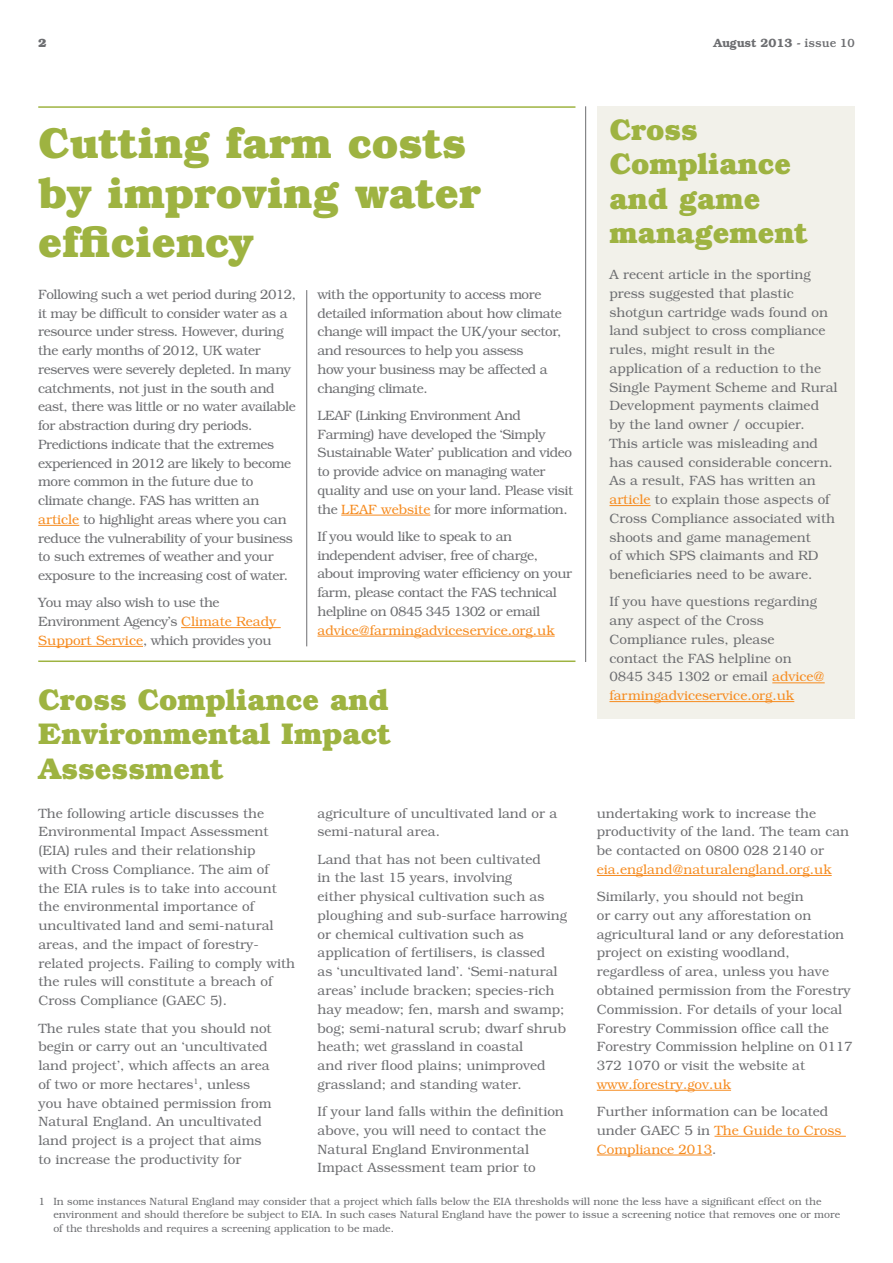
<style>
.page{position:relative;width:893px;height:1263px;background:#fff}
.page>*{position:absolute;margin:0;border:0;box-sizing:border-box;transform-origin:0 0}
.t1{font:700 43.5px/49.5px "Bookman Std";color:#9eb341}
.t2{font:700 30px/34.5px "Bookman Std";color:#9eb341;text-align:justify}
.t3{font:300 13.5px/18.8px "Bookman Std";color:#6d6e71}
.t4{font:300 13.5px/18.8px "Bookman Std";letter-spacing:-.03em;color:#6d6e71}
.t5{font:300 13.5px "Bookman Std";color:#f68b1f}
.t6{font:600 12px "Bookman Std";color:#6d6e71}
.t7{font:700 12px "Bookman Std";color:#6d6e71}
.t8{font:300 10.5px/13.5px "Bookman Std";color:#6d6e71}
.s1{font-weight:500}
.s2{color:#f68b1f}
</style>
<div class="page">
<hr style="left:597px;top:875px;width:235px;height:1px;background:#f68b1f">
<hr style="left:597px;top:1090px;width:134px;height:1px;background:#f68b1f">
<hr style="left:714px;top:1136px;width:132px;height:1px;background:#f68b1f">
<hr style="left:597px;top:1155px;width:115px;height:1px;background:#f68b1f">
<div style="left:597px;top:106px;width:258px;height:613px;background:#f2f1ea"></div>
<hr style="left:609px;top:505px;width:41px;height:1px;background:#f68b1f">
<hr style="left:772px;top:683px;width:53px;height:1px;background:#f68b1f">
<hr style="left:609px;top:701px;width:185px;height:1px;background:#f68b1f">
<hr style="left:38px;top:106px;width:537px;height:2px;background:#9eb341">
<hr style="left:38px;top:660px;width:537px;height:2px;background:#9eb341">
<hr style="left:38px;top:525px;width:41px;height:1px;background:#f68b1f">
<hr style="left:181px;top:627px;width:100px;height:1px;background:#f68b1f">
<hr style="left:38px;top:646px;width:105px;height:1px;background:#f68b1f">
<hr style="left:341px;top:515px;width:89px;height:1px;background:#f68b1f">
<hr style="left:317px;top:636px;width:238px;height:1px;background:#f68b1f">
<hr style="left:306px;top:290px;width:1px;height:356px;background:#6d6e71">
<hr style="left:585px;top:106px;width:1px;height:556px;background:#6d6e71">
<p class="t7" style="left:38px;top:35px;width:10px">2</p>
<p class="t6" style="left:713px;top:35px;width:143px">August 2013 <span class="s1">- issue 10</span></p>
<h1 class="t1" style="left:38px;top:118px;width:444px">Cutting farm costs by improving water efficiency</h1>
<p class="t4" style="left:38px;top:285px;width:259px">Following such a wet period during 2012, it may be difficult to consider water as a resource under stress. However, during the early months of 2012, UK water reserves were severely depleted. In many catchments, not just in the south and east, there was little or no water available for abstraction during dry periods.<br>Predictions indicate that the extremes experienced in 2012 are likely to become more common in the future due to climate change. FAS has written an <span class="s2">article</span> to highlight areas where you can reduce the vulnerability of your business to such extremes of weather and your exposure to the increasing cost of water.</p>
<p class="t4" style="left:38px;top:593px;width:240px">You may also wish to use the<br>Environment Agency’s <span class="s2">Climate Ready<br>Support Service</span>, which provides you</p>
<p class="t4" style="left:317px;top:285px;width:246px">with the opportunity to access more detailed information about how climate change will impact the UK/your sector, and resources to help you assess<br>how your business may be affected a changing climate.</p>
<p class="t4" style="left:317px;top:406px;width:257px">LEAF (Linking Environment And Farming) have developed the ‘Simply Sustainable Water’ publication and video to provide advice on managing water quality and use on your land. Please visit the <span class="s2">LEAF website</span> for more information.</p>
<p class="t4" style="left:317px;top:527px;width:256px">If you would like to speak to an independent adviser, free of charge, about improving water efficiency on your farm, please contact the FAS technical helpline on 0845 345 1302 or email</p>
<p class="t5" style="left:317px;top:622px;width:239px">advice@farmingadviceservice.org.uk</p>
<h2 class="t2" style="left:38px;top:682px;width:354px">Cross Compliance and Environmental Impact Assessment</h2>
<p class="t3" style="left:38px;top:804px;width:258px">The following article discusses the Environmental Impact Assessment (EIA) rules and their relationship<br>with Cross Compliance. The aim of<br>the EIA rules is to take into account the environmental importance of uncultivated land and semi-natural areas, and the impact of forestry&shy;related projects. Failing to comply with the rules will constitute a breach of Cross Compliance (GAEC 5).</p>
<p class="t3" style="left:38px;top:1019px;width:235px">The rules state that you should not begin or carry out an ‘uncultivated land project’, which affects an area of two or more hectares<sup>1</sup>, unless you have obtained permission from Natural England. An uncultivated land project is a project that aims to increase the productivity for</p>
<p class="t3" style="left:318px;top:804px;width:241px">agriculture of uncultivated land or a semi-natural area.</p>
<p class="t3" style="left:318px;top:850px;width:251px">Land that has not been cultivated<br>in the last 15 years, involving<br>either physical cultivation such as ploughing and sub-surface harrowing or chemical cultivation such as application of fertilisers, is classed<br>as ‘uncultivated land’. ‘Semi-natural areas’ include bracken; species-rich hay meadow; fen, marsh and swamp; bog; semi-natural scrub; dwarf shrub heath; wet grassland in coastal<br>and river flood plains; unimproved grassland; and standing water.</p>
<p class="t3" style="left:318px;top:1102px;width:248px">If your land falls within the definition above, you will need to contact the Natural England Environmental Impact Assessment team prior to</p>
<h2 class="t2" style="left:609px;top:112px;width:200px;text-align:left">Cross<br>Compliance and game management</h2>
<p class="t3" style="left:609px;top:265px;width:230px">A recent article in the sporting press suggested that plastic shotgun cartridge wads found on land subject to cross compliance rules, might result in the application of a reduction to the<br>Single Payment Scheme and Rural<br>Development payments claimed by the land owner / occupier.<br>This article was misleading and has caused considerable concern.<br>As a result, FAS has written an <span class="s2">article</span> to explain those aspects of<br>Cross Compliance associated with shoots and game management<br>of which SPS claimants and RD beneficiaries need to be aware.</p>
<p class="t3" style="left:609px;top:592px;width:217px">If you have questions regarding any aspect of the Cross<br>Compliance rules, please contact the FAS helpline on<br>0845 345 1302 or email <span class="s2">advice@ farmingadviceservice.org.uk</span></p>
<p class="t3" style="left:597px;top:804px;width:254px">undertaking work to increase the productivity of the land. The team can be contacted on 0800 028 2140 or</p>
<p class="t5" style="left:597px;top:862px;width:236px">eia.england@naturalengland.org.uk</p>
<p class="t3" style="left:597px;top:887px;width:257px">Similarly, you should not begin<br>or carry out any afforestation on agricultural land or any deforestation project on existing woodland, regardless of area, unless you have obtained permission from the Forestry Commission. For details of your local Forestry Commission office call the Forestry Commission helpline on 0117<br>372 1070 or visit the website at</p>
<p class="t5" style="left:597px;top:1076px;width:136px">www.forestry.gov.uk</p>
<p class="t3" style="left:597px;top:1102px;width:246px">Further information can be located under GAEC 5 in <span class="s2">The Guide to Cross<br>Compliance 2013</span>.</p>
<p class="t8" style="left:53px;top:1194px;width:788px;text-indent:-15px">1 In some instances Natural England may consider that a project which falls below the EIA thresholds will none the less have a significant effect on the environment and should therefore be subject to EIA. In such cases Natural England have the power to issue a screening notice that removes one or more of the thresholds and requires a screening application to be made.</p>
</div>
